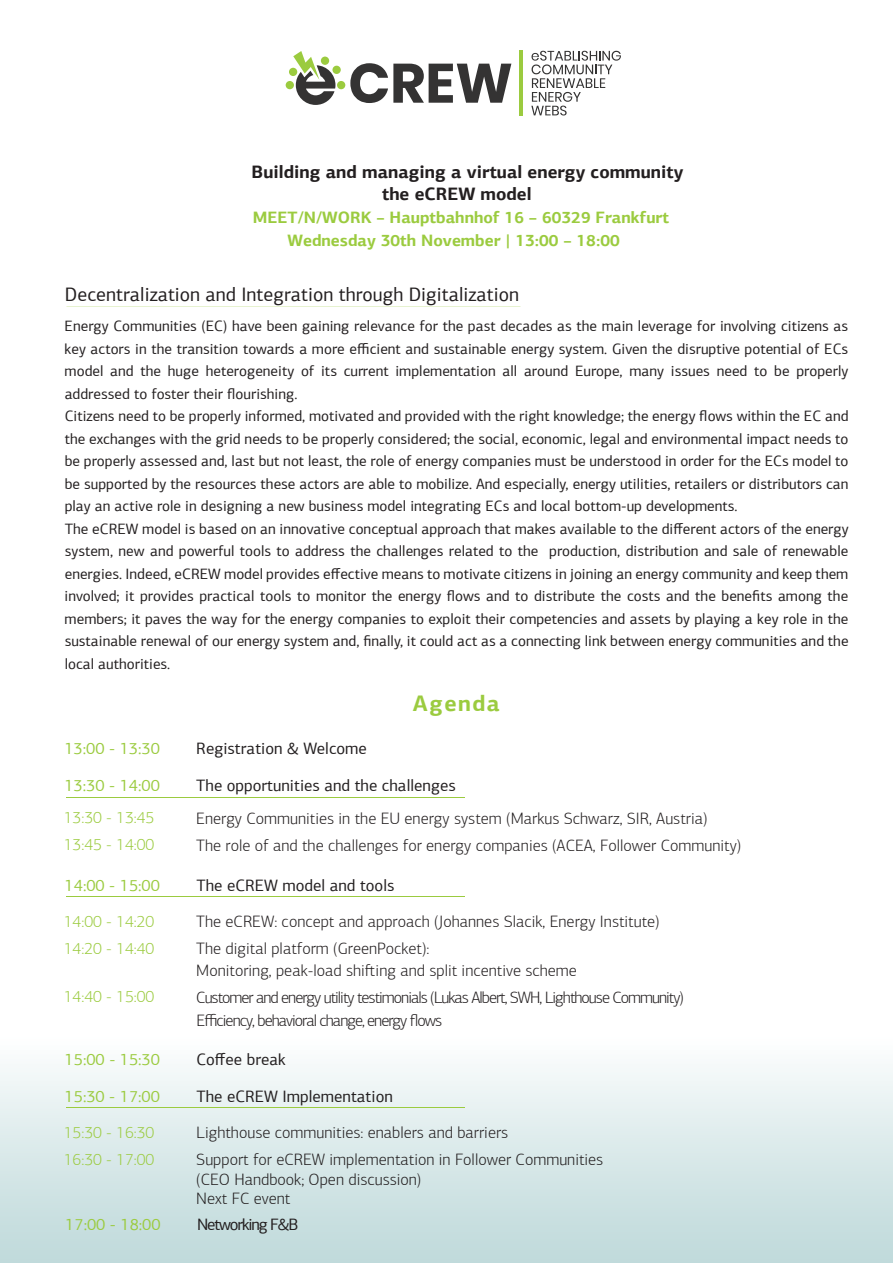
<style>
.page{position:relative;width:893px;height:1263px;background:#fff}
.page>*{position:absolute;margin:0;border:0;box-sizing:border-box;transform-origin:0 0}
.t1{font:700 22.5px "PF Agora Sans Pro";letter-spacing:.065em;color:#9bcb3f}
.t2{font:19.5px "PF Agora Sans Pro";color:#231f20}
.t3{font:700 18px/21.8px "PF Agora Sans Pro";color:#231f20}
.t4{font:300 16.5px/19.4px "PF Agora Sans Pro";color:#231f20}
.t5{font:300 16.5px/23px "PF Agora Sans Pro";letter-spacing:-.06em;color:#231f20}
.t6{font:16.5px "PF Agora Sans Pro";color:#231f20}
.t7{font:300 16.5px "PF Agora Sans Pro";color:#9bcb3f}
.t8{font:700 16.5px/23px "PF Agora Sans Pro";color:#9bcb3f}
.t9{font:16.5px "PF Agora Sans Pro";color:#9bcb3f}
.t10{font:16.5px "PF Agora Sans Pro";letter-spacing:-.07em;color:#231f20}
.t11{font:15px/22.5px "PF Agora Sans Pro";color:#231f20}
</style>
<div class="page">
<svg style="left:0;top:896px;width:893px;height:367px"></svg>
<svg style="left:350px;top:63px;width:161px;height:40px"></svg>
<svg style="left:293px;top:51px;width:42px;height:54px"></svg>
<div style="left:321px;top:57px;width:8px;height:8px;background:#9bcb3f;border-radius:50%"></div>
<div style="left:332px;top:66px;width:9px;height:8px;background:#9bcb3f;border-radius:50%"></div>
<div style="left:337px;top:81px;width:8px;height:8px;background:#9bcb3f;border-radius:50%"></div>
<div style="left:289px;top:68px;width:8px;height:8px;background:#9bcb3f;border-radius:50%"></div>
<div style="left:286px;top:81px;width:8px;height:8px;background:#9bcb3f;border-radius:50%"></div>
<hr style="left:519px;top:51px;width:4px;height:65px;background:#9bcb3f">
<svg style="left:531px;top:51px;width:90px;height:64px"></svg>
<hr style="left:66px;top:797px;width:398px;height:1px;background:#9bcb3f">
<hr style="left:66px;top:896px;width:398px;height:1px;background:#9bcb3f">
<hr style="left:66px;top:1107px;width:398px;height:1px;background:#9bcb3f">
<p class="t3" style="left:382px;top:161px;width:303px;text-indent:-130px">Building and managing a virtual energy community the eCREW model</p>
<p class="t8" style="left:288px;top:206px;width:383px;text-indent:-35px">MEET/N/WORK – Hauptbahnhof 16 – 60329 Frankfurt<br>Wednesday 30th November | 13:00 – 18:00</p>
<h2 class="t2" style="left:65px;top:282px;width:456px">Decentralization and Integration through Digitalization</h2>
<p class="t11" style="left:65px;top:315px;width:785px">Energy Communities (EC) have been gaining relevance for the past decades as the main leverage for involving citizens as key actors in the transition towards a more efficient and sustainable energy system. Given the disruptive potential of ECs model and the huge heterogeneity of its current implementation all around Europe, many issues need to be properly addressed to foster their flourishing.<br>Citizens need to be properly informed, motivated and provided with the right knowledge; the energy flows within the EC and the exchanges with the grid needs to be properly considered; the social, economic, legal and environmental impact needs to be properly assessed and, last but not least, the role of energy companies must be understood in order for the ECs model to be supported by the resources these actors are able to mobilize. And especially, energy utilities, retailers or distributors can play an active role in designing a new business model integrating ECs and local bottom-up developments.<br>The eCREW model is based on an innovative conceptual approach that makes available to the different actors of the energy system, new and powerful tools to address the challenges related to the production, distribution and sale of renewable energies. Indeed, eCREW model provides effective means to motivate citizens in joining an energy community and keep them involved; it provides practical tools to monitor the energy flows and to distribute the costs and the benefits among the members; it paves the way for the energy companies to exploit their competencies and assets by playing a key role in the sustainable renewal of our energy system and, finally, it could act as a connecting link between energy communities and the local authorities.</p>
<p class="t9" style="left:64px;top:739px;width:97px">13:00 - 13:30</p>
<p class="t6" style="left:196px;top:739px;width:172px">Registration &amp; Welcome</p>
<h1 class="t1" style="left:413px;top:689px;width:88px">Agenda</h1>
<p class="t9" style="left:64px;top:776px;width:97px">13:30 - 14:00</p>
<p class="t6" style="left:196px;top:776px;width:261px">The opportunities and the challenges</p>
<p class="t7" style="left:64px;top:808px;width:92px">13:30 - 13:45</p>
<p class="t4" style="left:196px;top:808px;width:513px">Energy Communities in the EU energy system (Markus Schwarz, SIR, Austria)</p>
<p class="t7" style="left:64px;top:835px;width:92px">13:45 - 14:00</p>
<p class="t4" style="left:196px;top:835px;width:546px">The role of and the challenges for energy companies (ACEA, Follower Community)</p>
<p class="t9" style="left:65px;top:875px;width:97px">14:00 - 15:00</p>
<p class="t6" style="left:196px;top:875px;width:199px">The eCREW model and tools</p>
<p class="t7" style="left:64px;top:911px;width:92px">14:00 - 14:20</p>
<p class="t4" style="left:196px;top:912px;width:465px">The eCREW: concept and approach (Johannes Slacik, Energy Institute)</p>
<p class="t7" style="left:64px;top:939px;width:92px">14:20 - 14:40</p>
<p class="t4" style="left:196px;top:938px;width:382px;line-height:21.1px">The digital platform (GreenPocket):<br>Monitoring, peak-load shiſting and split incentive scheme</p>
<p class="t7" style="left:64px;top:987px;width:92px">14:40 - 15:00</p>
<p class="t5" style="left:196px;top:986px;width:489px">Customer and energy utility testimonials (Lukas Albert, SWH, Lighthouse Community)<br>Efficiency, behavioral change, energy flows</p>
<p class="t9" style="left:65px;top:1049px;width:97px">15:00 - 15:30</p>
<p class="t6" style="left:196px;top:1049px;width:91px">Coffee break</p>
<p class="t9" style="left:65px;top:1086px;width:97px">15:30 - 17:00</p>
<p class="t6" style="left:196px;top:1087px;width:198px">The eCREW Implementation</p>
<p class="t7" style="left:64px;top:1122px;width:92px">15:30 - 16:30</p>
<p class="t4" style="left:196px;top:1123px;width:313px">Lighthouse communities: enablers and barriers</p>
<p class="t7" style="left:64px;top:1150px;width:92px">16:30 - 17:00</p>
<p class="t4" style="left:196px;top:1150px;width:409px">Support for eCREW implementation in Follower Communities (CEO Handbook; Open discussion)<br>Next FC event</p>
<p class="t9" style="left:65px;top:1214px;width:97px">17:00 - 18:00</p>
<p class="t10" style="left:197px;top:1214px;width:103px">Networking F&amp;B</p>
</div>
